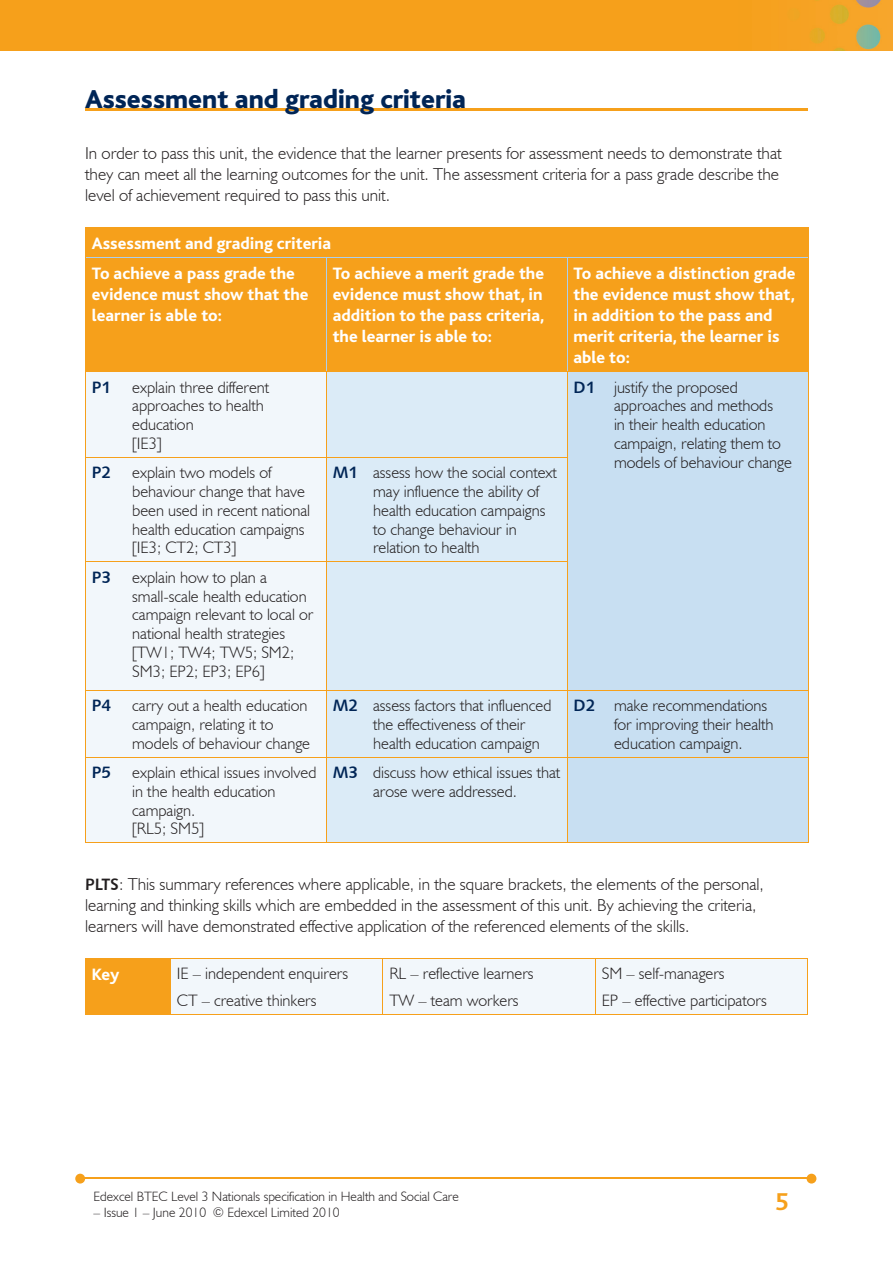
<style>
.page{position:relative;width:893px;height:1263px;background:#fff}
.page>*{position:absolute;margin:0;border:0;box-sizing:border-box;transform-origin:0 0}
.t1{font:800 27px "Bliss";color:#002556}
.t2{font:700 25.5px "Bliss";color:#f6a01b}
.t3{font:300 17.25px/21px "Humanist 521 BT";color:#231f20}
.t4{font:800 17.25px/21px "Bliss";color:#fff}
.t5{font:300 16.5px/18.8px "Humanist 521 BT";color:#231f20}
.t6{font:16.5px "Humanist 531 BT Bold A";color:#002556}
.t7{font:300 13.5px "Humanist 521 BT";color:#231f20}
.s1{font-family:"Humanist 531 BT Bold A";font-weight:400;color:#002556}
.s2{font-family:"Humanist 531 BT Bold A";font-weight:400;font-size:16.5px}
</style>
<div class="page">
<img style="left:0;top:0;width:893px;height:51px">
<hr style="left:82px;top:1178px;width:728px;height:1px;background:#f6a01b">
<svg style="left:807px;top:1174px;width:9px;height:9px"></svg>
<svg style="left:75px;top:1174px;width:10px;height:9px"></svg>
<hr style="left:85px;top:108px;width:723px;height:2px;background:#f6a01b">
<div style="left:86px;top:228px;width:722px;height:143px;background:#f6a01b"></div>
<div style="left:86px;top:372px;width:240px;height:470px;background:#f2f7fb"></div>
<div style="left:327px;top:372px;width:240px;height:470px;background:#dbebf7"></div>
<div style="left:568px;top:372px;width:240px;height:470px;background:#c8dff2"></div>
<svg style="left:85px;top:228px;width:1px;height:29px"></svg>
<svg style="left:808px;top:228px;width:1px;height:29px"></svg>
<hr style="left:85px;top:227px;width:241px;height:1px;background:#f6a01b">
<hr style="left:326px;top:227px;width:241px;height:1px;background:#f6a01b">
<hr style="left:567px;top:227px;width:241px;height:1px;background:#f6a01b">
<hr style="left:85px;top:257px;width:1px;height:114px;background:#f6a01b">
<hr style="left:86px;top:257px;width:240px;height:1px;background:#accfed">
<hr style="left:326px;top:258px;width:1px;height:113px;background:#accfed">
<hr style="left:326px;top:257px;width:241px;height:1px;background:#accfed">
<hr style="left:567px;top:258px;width:1px;height:113px;background:#accfed">
<hr style="left:808px;top:257px;width:1px;height:114px;background:#f6a01b">
<hr style="left:567px;top:257px;width:241px;height:1px;background:#accfed">
<hr style="left:85px;top:372px;width:1px;height:85px;background:#f6a01b">
<hr style="left:85px;top:371px;width:241px;height:1px;background:#f6a01b">
<hr style="left:326px;top:372px;width:1px;height:85px;background:#f6a01b">
<hr style="left:326px;top:371px;width:241px;height:1px;background:#f6a01b">
<hr style="left:567px;top:372px;width:1px;height:85px;background:#f6a01b">
<hr style="left:808px;top:372px;width:1px;height:85px;background:#f6a01b">
<hr style="left:808px;top:457px;width:1px;height:105px;background:#f6a01b">
<hr style="left:808px;top:562px;width:1px;height:128px;background:#f6a01b">
<hr style="left:567px;top:371px;width:241px;height:1px;background:#f6a01b">
<hr style="left:326px;top:458px;width:1px;height:103px;background:#f6a01b">
<hr style="left:567px;top:458px;width:1px;height:103px;background:#f6a01b">
<hr style="left:85px;top:458px;width:1px;height:103px;background:#f6a01b">
<hr style="left:85px;top:457px;width:241px;height:1px;background:#f6a01b">
<hr style="left:326px;top:457px;width:242px;height:1px;background:#f6a01b">
<hr style="left:326px;top:562px;width:1px;height:128px;background:#f6a01b">
<hr style="left:567px;top:562px;width:1px;height:128px;background:#f6a01b">
<hr style="left:85px;top:562px;width:1px;height:128px;background:#f6a01b">
<hr style="left:85px;top:561px;width:241px;height:1px;background:#f6a01b">
<hr style="left:326px;top:561px;width:242px;height:1px;background:#f6a01b">
<hr style="left:326px;top:690px;width:1px;height:67px;background:#f6a01b">
<hr style="left:567px;top:690px;width:1px;height:67px;background:#f6a01b">
<hr style="left:85px;top:690px;width:1px;height:67px;background:#f6a01b">
<hr style="left:808px;top:690px;width:1px;height:67px;background:#f6a01b">
<hr style="left:85px;top:690px;width:241px;height:1px;background:#f6a01b">
<hr style="left:326px;top:690px;width:241px;height:1px;background:#f6a01b">
<hr style="left:567px;top:690px;width:241px;height:1px;background:#f6a01b">
<hr style="left:326px;top:757px;width:1px;height:85px;background:#f6a01b">
<hr style="left:567px;top:757px;width:1px;height:85px;background:#f6a01b">
<hr style="left:85px;top:842px;width:241px;height:1px;background:#f6a01b">
<hr style="left:326px;top:842px;width:241px;height:1px;background:#f6a01b">
<hr style="left:567px;top:842px;width:241px;height:1px;background:#f6a01b">
<hr style="left:85px;top:757px;width:1px;height:85px;background:#f6a01b">
<hr style="left:808px;top:757px;width:1px;height:85px;background:#f6a01b">
<hr style="left:85px;top:757px;width:241px;height:1px;background:#f6a01b">
<hr style="left:326px;top:757px;width:241px;height:1px;background:#f6a01b">
<hr style="left:567px;top:757px;width:241px;height:1px;background:#f6a01b">
<div style="left:85px;top:958px;width:85px;height:57px;background:#f6a01b"></div>
<div style="left:171px;top:959px;width:636px;height:55px;background:#f2f7fb"></div>
<hr style="left:170px;top:1014px;width:213px;height:1px;background:#f6a01b">
<hr style="left:383px;top:1014px;width:212px;height:1px;background:#f6a01b">
<hr style="left:595px;top:1014px;width:213px;height:1px;background:#f6a01b">
<hr style="left:170px;top:958px;width:1px;height:56px;background:#f6a01b">
<hr style="left:383px;top:958px;width:1px;height:56px;background:#f6a01b">
<hr style="left:595px;top:958px;width:1px;height:56px;background:#f6a01b">
<hr style="left:807px;top:958px;width:1px;height:56px;background:#f6a01b">
<hr style="left:170px;top:958px;width:213px;height:1px;background:#f6a01b">
<hr style="left:383px;top:958px;width:212px;height:1px;background:#f6a01b">
<hr style="left:595px;top:958px;width:213px;height:1px;background:#f6a01b">
<h1 class="t1" style="left:85px;top:85px;width:383px">Assessment and grading criteria</h1>
<p class="t3" style="left:85px;top:142px;width:698px">In order to pass this unit, the evidence that the learner presents for assessment needs to demonstrate that they can meet all the learning outcomes for the unit. The assessment criteria for a pass grade describe the level of achievement required to pass this unit.</p>
<p class="t4" style="left:92px;top:229px;width:241px;line-height:30.2px">Assessment and grading criteria<br>To achieve a pass grade the</p>
<p class="t4" style="left:92px;top:284px;width:218px">evidence must show that the learner is able to:</p>
<p class="t4" style="left:333px;top:263px;width:213px;text-align:justify">To achieve a merit grade the evidence must show that, in addition to the pass criteria, the learner is able to:</p>
<p class="t4" style="left:574px;top:263px;width:224px">To achieve a distinction grade the evidence must show that, in addition to the pass and merit criteria, the learner is able to:</p>
<p class="t6" style="left:92px;top:377px;width:21px">P1</p>
<p class="t5" style="left:132px;top:377px;width:139px">explain three different approaches to health education<br>[IE3]</p>
<p class="t5" style="left:614px;top:377px;width:179px;text-indent:-40px"><span class="s1">D1</span> justify the proposed approaches and methods<br>in their health education campaign, relating them to models of behaviour change</p>
<p class="t6" style="left:92px;top:462px;width:21px">P2</p>
<p class="t5" style="left:132px;top:463px;width:179px">explain two models of behaviour change that have been used in recent national health education campaigns [IE3; CT2; CT3]</p>
<p class="t5" style="left:373px;top:463px;width:185px;text-indent:-40px"><span class="s1">M1</span> assess how the social context may influence the ability of health education campaigns to change behaviour in relation to health</p>
<p class="t6" style="left:92px;top:567px;width:21px">P3</p>
<p class="t5" style="left:132px;top:568px;width:183px">explain how to plan a small-scale health education campaign relevant to local or national health strategies [TW1; TW4; TW5; SM2;<br>SM3; EP2; EP3; EP6]</p>
<p class="t6" style="left:92px;top:695px;width:21px">P4</p>
<p class="t5" style="left:132px;top:696px;width:179px">carry out a health education campaign, relating it to models of behaviour change</p>
<p class="t5" style="left:373px;top:696px;width:180px;text-indent:-40px"><span class="s1">M2</span> assess factors that influenced the effectiveness of their health education campaign</p>
<p class="t5" style="left:614px;top:696px;width:161px;text-indent:-40px"><span class="s1">D2</span> make recommendations for improving their health education campaign.</p>
<p class="t6" style="left:92px;top:762px;width:21px">P5</p>
<p class="t5" style="left:132px;top:763px;width:186px">explain ethical issues involved in the health education campaign.<br>[RL5; SM5]</p>
<p class="t5" style="left:333px;top:763px;width:229px;text-align:center"><span class="s1">M3</span> discuss how ethical issues that arose were addressed.</p>
<p class="t3" style="left:85px;top:873px;width:680px"><span class="s2">PLTS</span>: This summary references where applicable, in the square brackets, the elements of the personal, learning and thinking skills which are embedded in the assessment of this unit. By achieving the criteria, learners will have demonstrated effective application of the referenced elements of the skills.</p>
<p class="t4" style="left:92px;top:964px;width:29px">Key</p>
<p class="t5" style="left:177px;top:959px;width:173px;line-height:27.3px">IE – independent enquirers<br>CT – creative thinkers</p>
<p class="t5" style="left:389px;top:959px;width:146px;line-height:27.3px">RL – reflective learners<br>TW – team workers</p>
<p class="t5" style="left:602px;top:959px;width:166px;line-height:27.3px">SM – self-managers<br>EP – effective participators</p>
<p class="t7" style="left:94px;top:1188px;width:367px">Edexcel BTEC Level 3 Nationals specification in Health and Social Care</p>
<p class="t7" style="left:94px;top:1204px;width:248px">– Issue 1 – June 2010 © Edexcel Limited 2010</p>
<h2 class="t2" style="left:775px;top:1189px;width:15px">5</h2>
</div>
